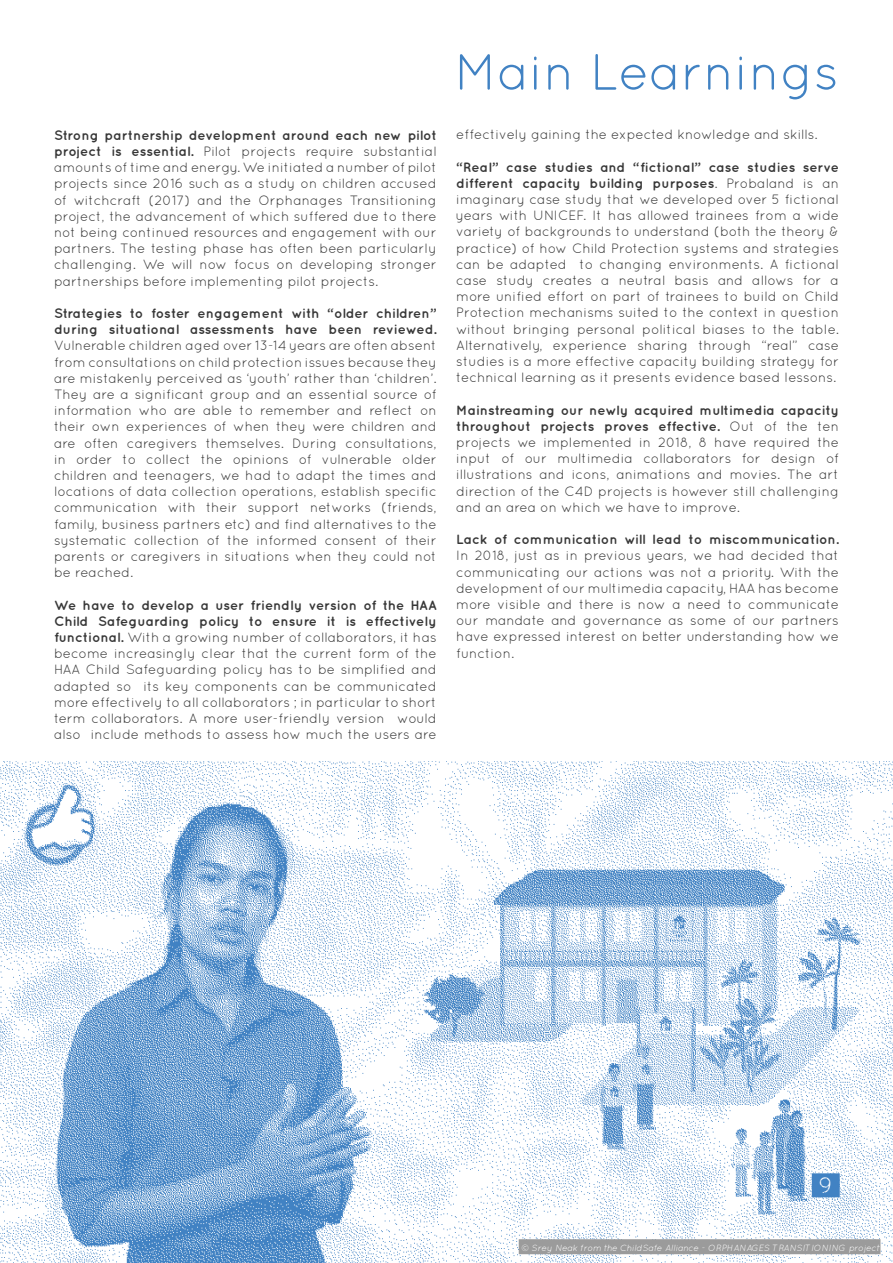
<style>
.page{position:relative;width:893px;height:1263px;background:#fff}
.page>*{position:absolute;margin:0;border:0;box-sizing:border-box;transform-origin:0 0}
.t1{font:51px "Quicksand";color:#4182c3}
.t2{font:22.5px "Quicksand";color:#fff}
.t3{font:13.5px/16.2px "Quicksand";color:#373737;text-align:justify}
.t4{font:italic 9px "Quicksand";color:#fff}
.s1{font-weight:700}
</style>
<div class="page">
<img style="left:0;top:761px;width:893px;height:502px">
<div style="left:519px;top:1239px;width:361px;height:15px;background:#9b9b9b"></div>
<p class="t3" style="left:54px;top:127px;width:384px"><span class="s1">Strong partnership development around each new pilot project is essential.</span> Pilot projects require substantial amounts of time and energy. We initiated a number of pilot projects since 2016 such as a study on children accused of witchcraft (2017) and the Orphanages Transitioning project, the advancement of which suffered due to there not being continued resources and engagement with our partners. The testing phase has often been particularly challenging. We will now focus on developing stronger partnerships before implementing pilot projects.</p>
<p class="t3" style="left:54px;top:305px;width:384px"><span class="s1">Strategies to foster engagement with “older children” during situational assessments have been reviewed.<br></span>Vulnerable children aged over 13-14 years are often absent from consultations on child protection issues because they are mistakenly perceived as ‘youth’ rather than ‘children’.<br>They are a significant group and an essential source of information who are able to remember and reflect on their own experiences of when they were children and are often caregivers themselves. During consultations, in order to collect the opinions of vulnerable older children and teenagers, we had to adapt the times and locations of data collection operations, establish specific communication with their support networks (friends, family, business partners etc) and find alternatives to the systematic collection of the informed consent of their parents or caregivers in situations when they could not be reached.</p>
<p class="t3" style="left:54px;top:597px;width:384px"><span class="s1">We have to develop a user friendly version of the HAA Child Safeguarding policy to ensure it is effectively functional.</span> With a growing number of collaborators, it has become increasingly clear that the current form of the HAA Child Safeguarding policy has to be simplified and adapted so its key components can be communicated more effectively to all collaborators ; in particular to short term collaborators. A more user-friendly version would also include methods to assess how much the users are</p>
<p class="t1" style="left:455px;top:43px;width:386px">Main Learnings</p>
<p class="t3" style="left:456px;top:126px;width:363px">effectively gaining the expected knowledge and skills.</p>
<p class="t3" style="left:456px;top:159px;width:384px"><span class="s1">“Real” case studies and “fictional” case studies serve different capacity building purposes</span>. Probaland is an imaginary case study that we developed over 5 fictional years with UNICEF. It has allowed trainees from a wide variety of backgrounds to understand (both the theory &amp; practice) of how Child Protection systems and strategies can be adapted to changing environments. A fictional case study creates a neutral basis and allows for a more unified effort on part of trainees to build on Child Protection mechanisms suited to the context in question without bringing personal political biases to the table.<br>Alternatively, experience sharing through “real” case studies is a more effective capacity building strategy for technical learning as it presents evidence based lessons.</p>
<p class="t3" style="left:456px;top:402px;width:384px"><span class="s1">Mainstreaming our newly acquired multimedia capacity throughout projects proves effective.</span> Out of the ten projects we implemented in 2018, 8 have required the input of our multimedia collaborators for design of illustrations and icons, animations and movies. The art direction of the C4D projects is however still challenging and an area on which we have to improve.</p>
<p class="t3" style="left:456px;top:531px;width:384px"><span class="s1">Lack of communication will lead to miscommunication.<br></span>In 2018, just as in previous years, we had decided that communicating our actions was not a priority. With the development of our multimedia capacity, HAA has become more visible and there is now a need to communicate our mandate and governance as some of our partners have expressed interest on better understanding how we function.</p>
<h2 class="t2" style="left:818px;top:1172px;width:16px">9</h2>
<p class="t4" style="left:521px;top:1243px;width:361px">© Srey Neak from the ChildSafe Alliance - ORPHANAGES TRANSITIONING project</p>
</div>
